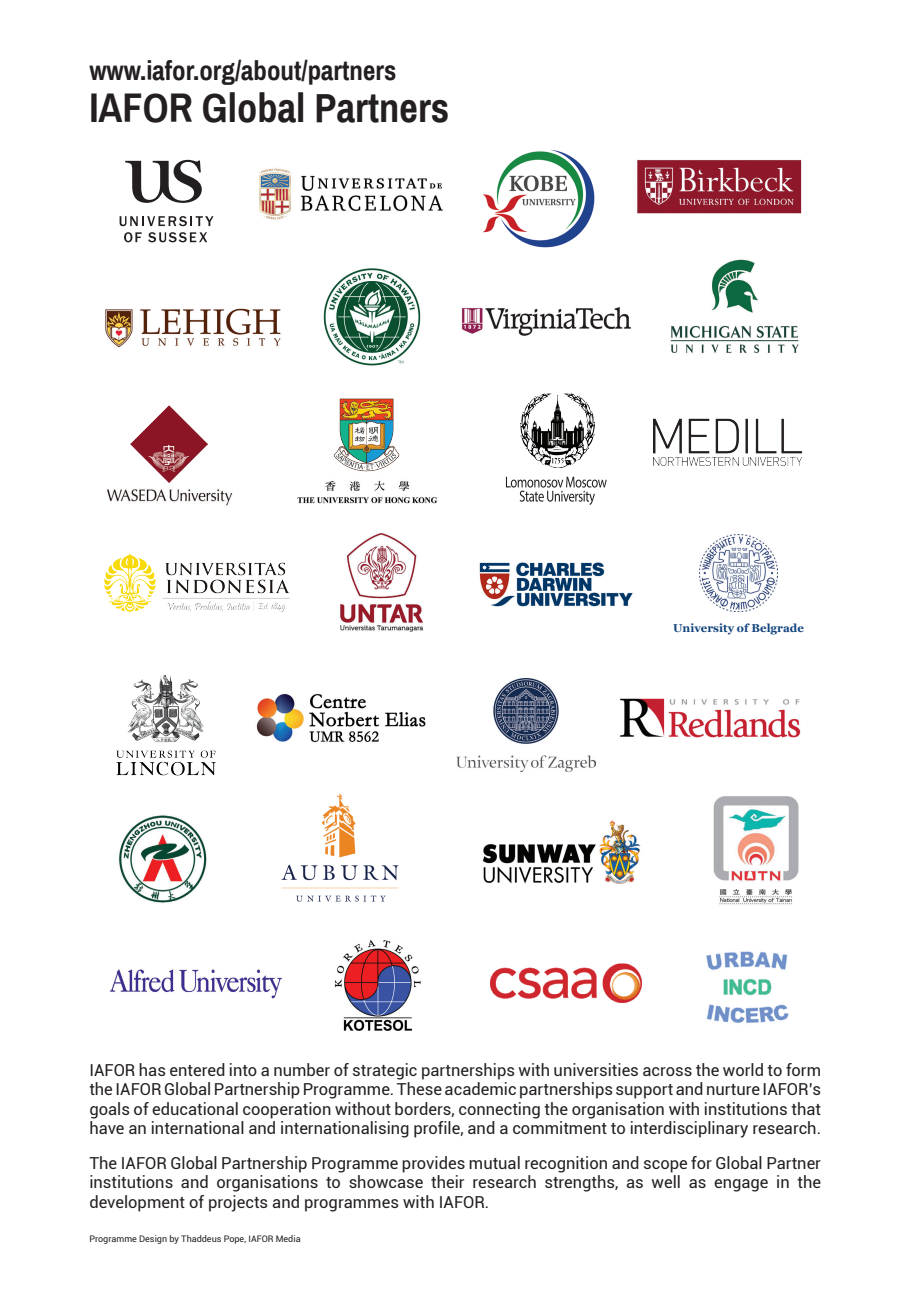
<style>
.page{position:relative;width:919px;height:1289px;background:#fff}
.page>*{position:absolute;margin:0;border:0;box-sizing:border-box;transform-origin:0 0}
.t1{font:700 40.5px "Archivo Narrow";color:#231f20}
.t2{font:700 27px "Archivo Narrow";color:#231f20}
.t3{font:16.5px/19.5px "Roboto";color:#231f20;text-align:justify}
.t4{font:700 11.4px "Georgia";color:#13447e}
.t5{font:9px "Roboto";color:#231f20}
</style>
<div class="page">
<img style="left:490px;top:963px;width:151px;height:40px">
<img style="left:109px;top:969px;width:173px;height:29px">
<img style="left:619px;top:698px;width:181px;height:40px">
<img style="left:700px;top:534px;width:77px;height:77px">
<img style="left:340px;top:533px;width:84px;height:99px">
<img style="left:456px;top:678px;width:139px;height:93px">
<img style="left:706px;top:951px;width:83px;height:73px">
<img style="left:281px;top:793px;width:118px;height:109px">
<img style="left:713px;top:796px;width:86px;height:109px">
<img style="left:119px;top:815px;width:88px;height:88px">
<img style="left:670px;top:259px;width:129px;height:94px">
<img style="left:105px;top:308px;width:176px;height:40px">
<img style="left:461px;top:307px;width:170px;height:29px">
<img style="left:323px;top:268px;width:98px;height:98px">
<img style="left:105px;top:555px;width:184px;height:56px">
<img style="left:479px;top:562px;width:154px;height:45px">
<img style="left:483px;top:820px;width:158px;height:64px">
<img style="left:334px;top:940px;width:87px;height:91px">
<img style="left:256px;top:694px;width:170px;height:48px">
<img style="left:637px;top:160px;width:164px;height:54px">
<img style="left:259px;top:168px;width:184px;height:52px">
<svg style="left:120px;top:216px;width:93px;height:10px"></svg>
<svg style="left:124px;top:232px;width:18px;height:10px"></svg>
<svg style="left:148px;top:232px;width:59px;height:10px"></svg>
<svg style="left:125px;top:160px;width:77px;height:43px"></svg>
<img style="left:653px;top:418px;width:149px;height:48px">
<img style="left:520px;top:394px;width:74px;height:73px">
<svg style="left:506px;top:477px;width:100px;height:28px"></svg>
<img style="left:107px;top:489px;width:125px;height:17px">
<img style="left:131px;top:405px;width:77px;height:77px">
<img style="left:297px;top:481px;width:140px;height:23px">
<img style="left:333px;top:398px;width:66px;height:74px">
<img style="left:482px;top:149px;width:113px;height:99px">
<img style="left:116px;top:674px;width:100px;height:102px">
<p class="t2" style="left:89px;top:54px;width:308px">www.iafor.org/about/partners</p>
<p class="t1" style="left:89px;top:83px;width:361px">IAFOR Global Partners</p>
<p class="t4" style="left:673px;top:619px;width:132px">University of Belgrade</p>
<p class="t3" style="left:89px;top:1059px;width:733px">IAFOR has entered into a number of strategic partnerships with universities across the world to form the IAFOR Global Partnership Programme. These academic partnerships support and nurture IAFOR’s goals of educational cooperation without borders, connecting the organisation with institutions that have an international and internationalising profile, and a commitment to interdisciplinary research.</p>
<p class="t3" style="left:89px;top:1152px;width:733px">The IAFOR Global Partnership Programme provides mutual recognition and scope for Global Partner institutions and organisations to showcase their research strengths, as well as engage in the development of projects and programmes with IAFOR.</p>
<p class="t5" style="left:89px;top:1232px;width:213px">Programme Design by Thaddeus Pope, IAFOR Media</p>
</div>
